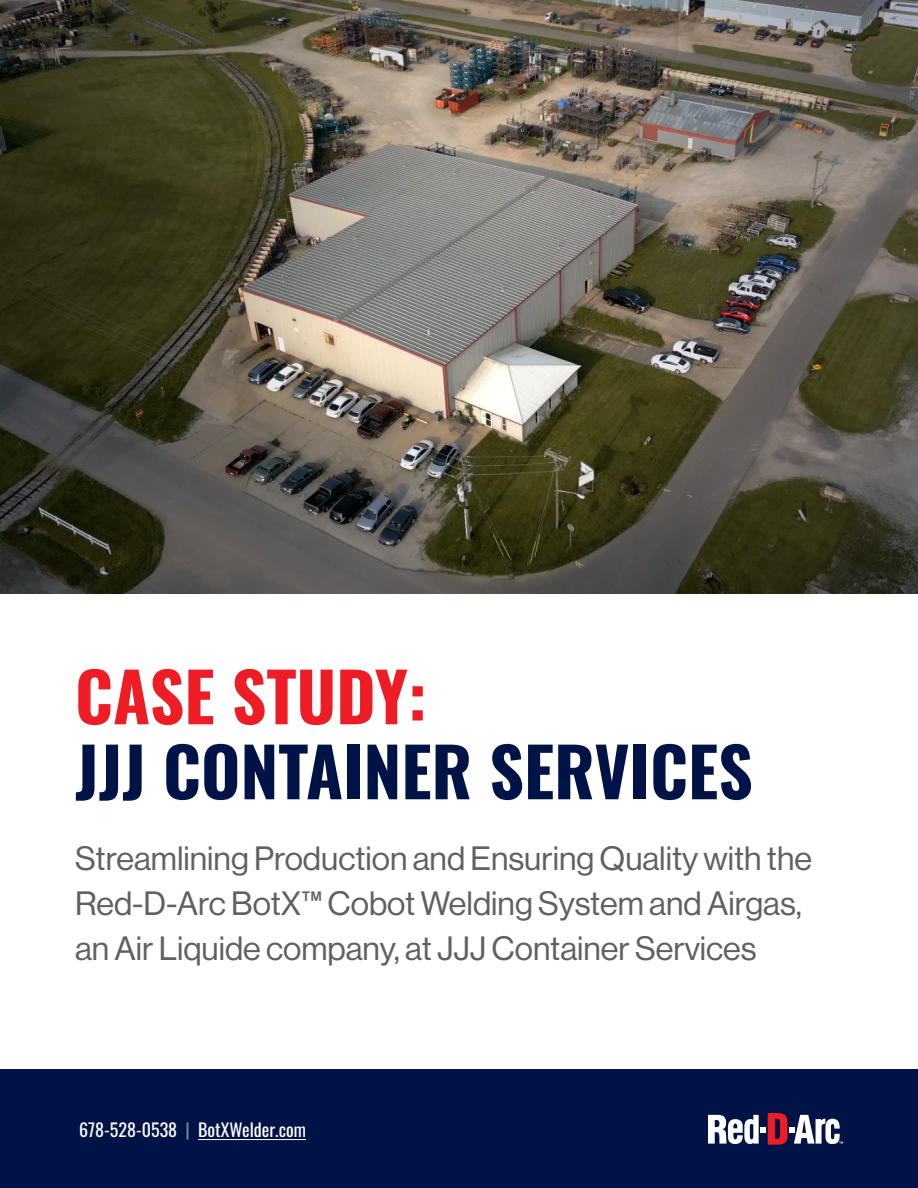
<style>
.page{position:relative;width:918px;height:1188px;background:#fff}
.page>*{position:absolute;margin:0;border:0;box-sizing:border-box;transform-origin:0 0}
.t1{font:700 67.5px/75px "Oswald";color:#001346}
.t2{font:33px/45px "N Haas Grotesk DS Pro 55 Rg";color:#5f605f}
.t3{font:18px "Oswald";color:#fff}
.s1{color:#ee1d25}
.s2{color:#8089a2}
</style>
<div class="page">
<div style="left:0;top:1070px;width:918px;height:118px;background:#001346"></div>
<img style="left:0;top:0;width:918px;height:594px">
<svg style="left:708px;top:1113px;width:135px;height:32px"></svg>
<hr style="left:198px;top:1139px;width:108px;height:1px;background:#fff">
<p class="t1" style="left:75px;top:664px;width:679px"><span class="s1">CASE STUDY:<br></span>JJJ CONTAINER SERVICES</p>
<p class="t2" style="left:75px;top:836px;width:739px">Streamlining Production and Ensuring Quality with the<br>Red-D-Arc BotX™ Cobot Welding System and Airgas, an Air Liquide company, at JJJ Container Services</p>
<p class="t3" style="left:79px;top:1113px;width:228px">678-528-0538 <span class="s2">|</span> BotXWelder.com</p>
</div>
